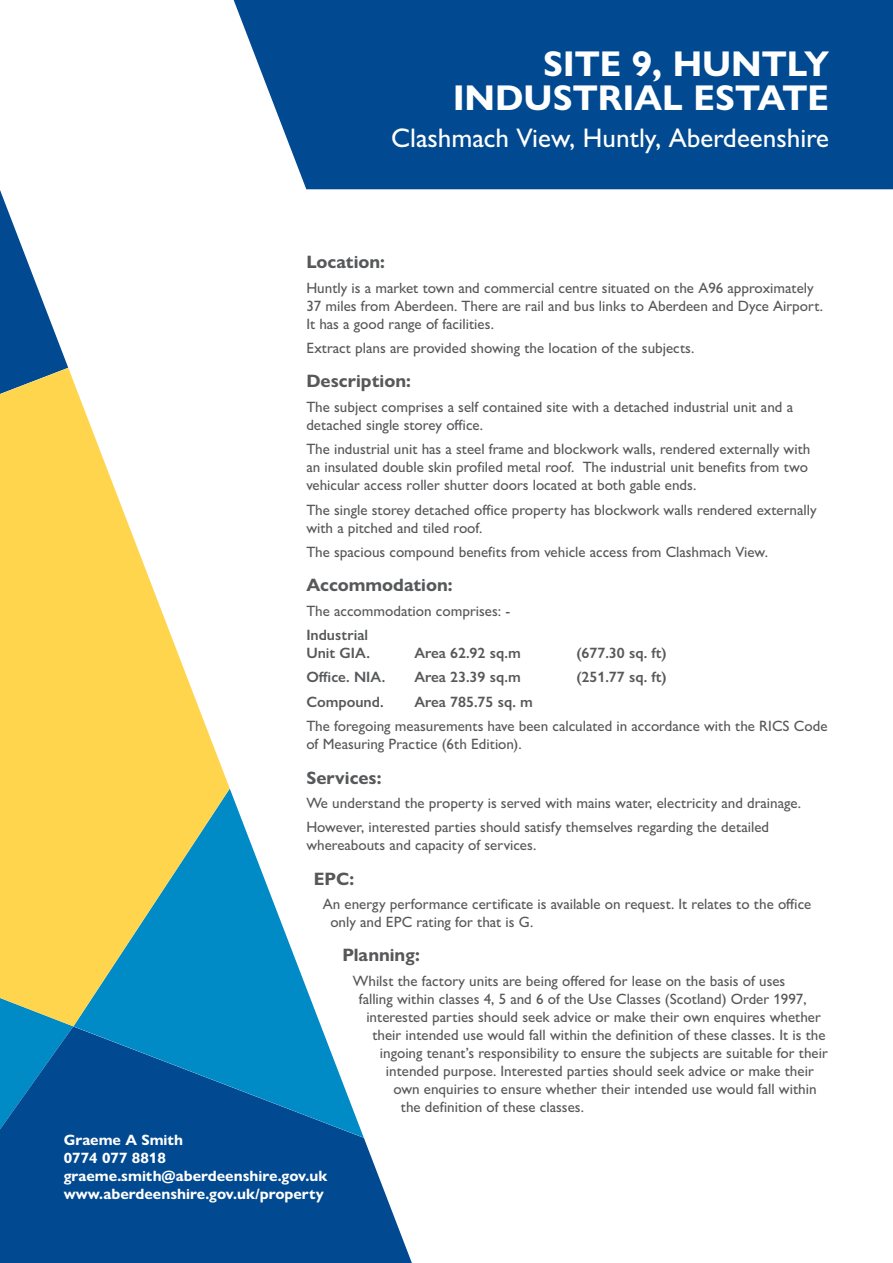
<style>
.page{position:relative;width:893px;height:1263px;background:#fff}
.page>*{position:absolute;margin:0;border:0;box-sizing:border-box;transform-origin:0 0}
.t1{font:700 36px/34.5px "Gill Sans Nova";color:#fff;text-align:right}
.t2{font:500 27px "Gill Sans Nova";color:#fff}
.t3{font:700 18px "Gill Sans Nova";color:#57585a}
.t4{font:500 15px/18px "Gill Sans Nova";color:#57585a}
.t5{font:600 15px/18px "Gill Sans Nova";color:#57585a}
.t6{font:700 15px/18px "Gill Sans Nova";color:#fff}
</style>
<div class="page">
<svg style="left:0;top:1026px;width:412px;height:237px;background:#2163a1"></svg>
<svg style="left:73px;top:789px;width:291px;height:349px"></svg>
<svg style="left:0;top:190px;width:68px;height:178px"></svg>
<svg style="left:0;top:368px;width:230px;height:658px;fill:#fed54d"></svg>
<div style="left:234px;top:0;width:659px;height:189px;background:#014990"></div>
<h1 class="t1" style="left:453px;top:46px;width:378px">SITE 9, HUNTLY<br>INDUSTRIAL ESTATE</h1>
<h2 class="t2" style="left:391px;top:121px;width:440px">Clashmach View, Huntly, Aberdeenshire</h2>
<p class="t3" style="left:306px;top:251px;width:80px">Location:</p>
<p class="t4" style="left:306px;top:278px;width:518px">Huntly is a market town and commercial centre situated on the A96 approximately<br>37 miles from Aberdeen. There are rail and bus links to Aberdeen and Dyce Airport.<br>It has a good range of facilities.</p>
<p class="t4" style="left:306px;top:339px;width:390px">Extract plans are provided showing the location of the subjects.</p>
<p class="t3" style="left:306px;top:370px;width:106px">Description:</p>
<p class="t4" style="left:306px;top:397px;width:488px">The subject comprises a self contained site with a detached industrial unit and a detached single storey office.</p>
<p class="t4" style="left:306px;top:440px;width:506px">The industrial unit has a steel frame and blockwork walls, rendered externally with an insulated double skin profiled metal roof. The industrial unit benefits from two vehicular access roller shutter doors located at both gable ends.</p>
<p class="t4" style="left:306px;top:500px;width:512px">The single storey detached office property has blockwork walls rendered externally with a pitched and tiled roof.</p>
<p class="t4" style="left:306px;top:543px;width:463px">The spacious compound benefits from vehicle access from Clashmach View.</p>
<p class="t3" style="left:306px;top:574px;width:148px">Accommodation:</p>
<p class="t4" style="left:306px;top:601px;width:205px">The accommodation comprises: -</p>
<p class="t5" style="left:306px;top:626px;width:65px">Industrial<br>Unit GIA.</p>
<p class="t5" style="left:414px;top:644px;width:108px">Area 62.92 sq.m</p>
<p class="t5" style="left:576px;top:644px;width:92px">(677.30 sq. ft)</p>
<p class="t5" style="left:306px;top:668px;width:81px">Office. NIA.</p>
<p class="t5" style="left:414px;top:668px;width:108px">Area 23.39 sq.m</p>
<p class="t5" style="left:576px;top:668px;width:92px">(251.77 sq. ft)</p>
<p class="t5" style="left:306px;top:693px;width:79px">Compound.</p>
<p class="t5" style="left:414px;top:693px;width:120px">Area 785.75 sq. m</p>
<p class="t4" style="left:306px;top:717px;width:523px">The foregoing measurements have been calculated in accordance with the RICS Code of Measuring Practice (6th Edition).</p>
<p class="t3" style="left:306px;top:766px;width:77px">Services:</p>
<p class="t4" style="left:306px;top:794px;width:496px">We understand the property is served with mains water, electricity and drainage.</p>
<p class="t4" style="left:306px;top:818px;width:464px">However, interested parties should satisfy themselves regarding the detailed whereabouts and capacity of services.</p>
<p class="t3" style="left:314px;top:867px;width:42px">EPC:</p>
<p class="t4" style="left:330px;top:895px;width:483px;text-indent:-8px">An energy performance certificate is available on request. It relates to the office only and EPC rating for that is G.</p>
<p class="t3" style="left:342px;top:944px;width:79px">Planning:</p>
<p class="t4" style="left:353px;top:971px;width:434px">Whilst the factory units are being offered for lease on the basis of uses</p>
<p class="t4" style="left:359px;top:989px;width:449px">falling within classes 4, 5 and 6 of the Use Classes (Scotland) Order 1997,</p>
<p class="t4" style="left:366px;top:1007px;width:456px">interested parties should seek advice or make their own enquires whether</p>
<p class="t4" style="left:372px;top:1025px;width:455px">their intended use would fall within the definition of these classes. It is the</p>
<p class="t4" style="left:380px;top:1043px;width:449px">ingoing tenant’s responsibility to ensure the subjects are suitable for their</p>
<p class="t4" style="left:386px;top:1061px;width:429px">intended purpose. Interested parties should seek advice or make their</p>
<p class="t4" style="left:393px;top:1079px;width:425px">own enquiries to ensure whether their intended use would fall within</p>
<p class="t4" style="left:401px;top:1097px;width:185px">the definition of these classes.</p>
<p class="t6" style="left:64px;top:1131px;width:265px">Graeme A Smith<br>0774 077 8818 graeme.smith@aberdeenshire.gov.uk www.aberdeenshire.gov.uk/property</p>
</div>
